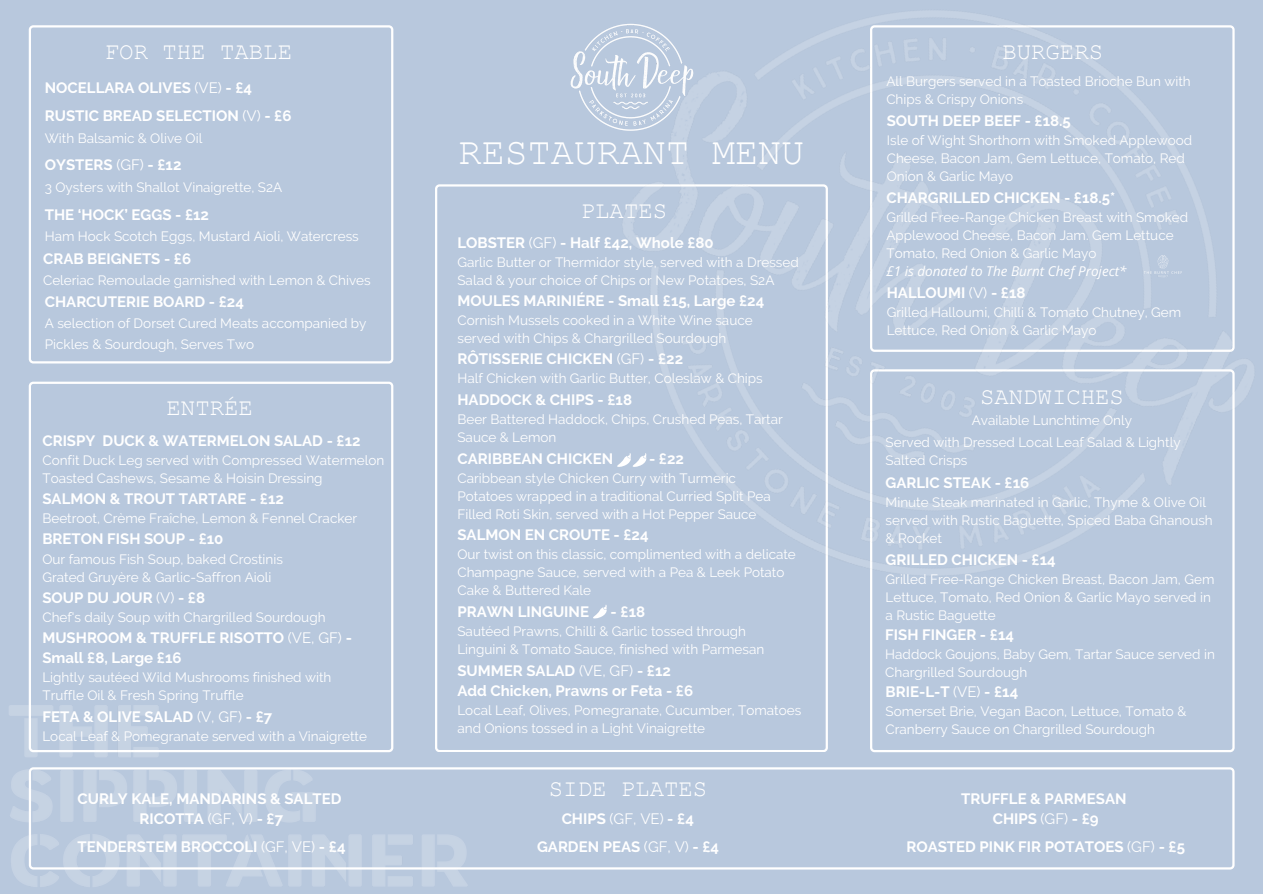
<style>
.page{position:relative;width:1263px;height:894px;background:#fff}
.page>*{position:absolute;margin:0;border:0;box-sizing:border-box;transform-origin:0 0}
.t1{font:38.4px "Courier New";color:#fff}
.t2{font:24px "Courier New";color:#fff}
.t3{font:700 15px/20.2px "Raleway";color:#fff}
.t4{font:13.5px/18px "Raleway";color:#fff}
.s1{font-weight:400}
.s2{font-family:"Open Sans";font-style:italic}
</style>
<div class="page">
<div style="left:0;top:0;width:1263px;height:893px;background:#b8c8dd"></div>
<svg style="left:29px;top:25px;width:364px;height:338px"></svg>
<svg style="left:435px;top:184px;width:42px;height:465px"></svg>
<svg style="left:29px;top:381px;width:364px;height:268px"></svg>
<svg style="left:507px;top:767px;width:727px;height:102px"></svg>
<img style="left:9px;top:649px;width:498px;height:238px">
<img style="left:477px;top:11px;width:777px;height:754px">
<svg style="left:592px;top:604px;width:15px;height:15px"></svg>
<p class="t2" style="left:105px;top:39px;width:189px">FOR THE TABLE</p>
<h4 class="t3" style="left:45px;top:73px;width:248px;line-height:28.2px">NOCELLARA OLIVES <span class="s1">(VE)</span> - £4<br>RUSTIC BREAD SELECTION <span class="s1">(V)</span> - £6</h4>
<p class="t4" style="left:45px;top:129px;width:159px">With Balsamic &amp; Olive Oil</p>
<p class="t3" style="left:45px;top:155px;width:138px">OYSTERS <span class="s1">(GF)</span> - £12</p>
<p class="t4" style="left:45px;top:178px;width:239px">3 Oysters with Shallot Vinaigrette, S2A</p>
<p class="t3" style="left:45px;top:204px;width:166px">THE ‘HOCK’ EGGS - £12</p>
<p class="t4" style="left:45px;top:227px;width:315px">Ham Hock Scotch Eggs, Mustard Aioli, Watercress</p>
<h4 class="t3" style="left:43px;top:248px;width:150px">CRAB BEIGNETS - £6</h4>
<h4 class="t4" style="left:43px;top:271px;width:329px">Celeriac Remoulade garnished with Lemon &amp; Chives</h4>
<h2 class="t3" style="left:45px;top:291px;width:201px">CHARCUTERIE BOARD - £24</h2>
<h4 class="t4" style="left:45px;top:313px;width:323px;line-height:20.2px">A selection of Dorset Cured Meats accompanied by<br>Pickles &amp; Sourdough, Serves Two</h4>
<h4 class="t2" style="left:167px;top:394px;width:88px">ENTRÉE</h4>
<h4 class="t3" style="left:42px;top:430px;width:320px">CRISPY DUCK &amp; WATERMELON SALAD - £12</h4>
<h4 class="t4" style="left:42px;top:451px;width:343px">Confit Duck Leg served with Compressed Watermelon<br>Toasted Cashews, Sesame &amp; Hoisin Dressing</h4>
<h4 class="t3" style="left:42px;top:488px;width:243px">SALMON &amp; TROUT TARTARE - £12</h4>
<h4 class="t4" style="left:42px;top:509px;width:316px">Beetroot, Crème Fraîche, Lemon &amp; Fennel Cracker</h4>
<p class="t3" style="left:42px;top:528px;width:183px">BRETON FISH SOUP - £10</p>
<p class="t4" style="left:42px;top:549px;width:242px">Our famous Fish Soup, baked Crostinis<br>Grated Gruyère &amp; Garlic-Saffron Aioli</p>
<p class="t3" style="left:42px;top:587px;width:164px">SOUP DU JOUR <span class="s1">(V)</span> - £8</p>
<p class="t4" style="left:42px;top:608px;width:285px">Chef's daily Soup with Chargrilled Sourdough</p>
<p class="t3" style="left:42px;top:627px;width:311px">MUSHROOM &amp; TRUFFLE RISOTTO <span class="s1">(VE, GF)</span> -<br>Small £8, Large £16</p>
<p class="t4" style="left:42px;top:668px;width:290px">Lightly sautéed Wild Mushrooms finished with<br>Truffle Oil &amp; Fresh Spring Truffle</p>
<h4 class="t3" style="left:42px;top:705px;width:231px">FETA &amp; OLIVE SALAD <span class="s1">(V, GF)</span> - £7</h4>
<h4 class="t4" style="left:42px;top:726px;width:326px">Local Leaf &amp; Pomegranate served with a Vinaigrette</h4>
<p class="t3" style="left:78px;top:788px;width:265px;text-align:center">CURLY KALE, MANDARINS &amp; SALTED<br>RICOTTA <span class="s1">(GF, V)</span> - £7</p>
<p class="t3" style="left:77px;top:836px;width:270px">TENDERSTEM BROCCOLI <span class="s1">(GF, VE)</span> - £4</p>
<h4 class="t1" style="left:459px;top:132px;width:347px">RESTAURANT MENU</h4>
<h4 class="t2" style="left:581px;top:198px;width:88px">PLATES</h4>
<h4 class="t3" style="left:457px;top:232px;width:258px">LOBSTER <span class="s1">(GF)</span> - Half £42, Whole £80</h4>
<h4 class="t4" style="left:457px;top:253px;width:343px">Garlic Butter or Thermidor style, served with a Dressed<br>Salad &amp; your choice of Chips or New Potatoes, S2A</h4>
<h2 class="t3" style="left:457px;top:290px;width:308px">MOULES MARINIÉRE - Small £15, Large £24</h2>
<h2 class="t4" style="left:457px;top:311px;width:297px">Cornish Mussels cooked in a White Wine sauce served with Chips &amp; Chargrilled Sourdough</h2>
<h3 class="t3" style="left:457px;top:348px;width:227px">RÔTISSERIE CHICKEN <span class="s1">(GF)</span> - £22</h3>
<h3 class="t4" style="left:457px;top:369px;width:307px">Half Chicken with Garlic Butter, Coleslaw &amp; Chips</h3>
<p class="t3" style="left:457px;top:389px;width:176px">HADDOCK &amp; CHIPS - £18</p>
<p class="t4" style="left:457px;top:410px;width:327px">Beer Battered Haddock, Chips, Crushed Peas, Tartar<br>Sauce &amp; Lemon</p>
<p class="t3" style="left:457px;top:448px;width:157px">CARIBBEAN CHICKEN</p>
<p class="t3" style="left:649px;top:448px;width:36px">- £22</p>
<p class="t4" style="left:457px;top:469px;width:315px">Caribbean style Chicken Curry with Turmeric<br>Potatoes wrapped in a traditional Curried Split Pea<br>Filled Roti Skin, served with a Hot Pepper Sauce</p>
<h3 class="t3" style="left:457px;top:524px;width:193px">SALMON EN CROUTE - £24</h3>
<h3 class="t4" style="left:457px;top:545px;width:340px">Our twist on this classic, complimented with a delicate<br>Champagne Sauce, served with a Pea &amp; Leek Potato<br>Cake &amp; Buttered Kale</h3>
<h3 class="t3" style="left:457px;top:601px;width:133px">PRAWN LINGUINE</h3>
<h3 class="t3" style="left:611px;top:601px;width:36px">- £18</h3>
<h3 class="t4" style="left:457px;top:622px;width:308px">Sautéed Prawns, Chilli &amp; Garlic tossed through<br>Linguini &amp; Tomato Sauce, finished with Parmesan</h3>
<p class="t3" style="left:457px;top:660px;width:237px">SUMMER SALAD <span class="s1">(VE, GF)</span> - £12<br>Add Chicken, Prawns or Feta - £6</p>
<p class="t4" style="left:457px;top:701px;width:345px">Local Leaf, Olives, Pomegranate, Cucumber, Tomatoes and Onions tossed in a Light Vinaigrette</p>
<p class="t2" style="left:549px;top:775px;width:160px">SIDE PLATES</p>
<h2 class="t3" style="left:562px;top:808px;width:134px">CHIPS <span class="s1">(GF, VE)</span> - £4</h2>
<h4 class="t3" style="left:537px;top:836px;width:184px">GARDEN PEAS <span class="s1">(GF, V)</span> - £4</h4>
<h2 class="t2" style="left:1002px;top:39px;width:102px">BURGERS</h2>
<h4 class="t4" style="left:886px;top:72px;width:306px">All Burgers served in a Toasted Brioche Bun with<br>Chips &amp; Crispy Onions</h4>
<h4 class="t3" style="left:887px;top:110px;width:186px">SOUTH DEEP BEEF - £18.5</h4>
<h4 class="t4" style="left:887px;top:131px;width:307px">Isle of Wight Shorthorn with Smoked Applewood<br>Cheese, Bacon Jam, Gem Lettuce, Tomato, Red<br>Onion &amp; Garlic Mayo</h4>
<h4 class="t3" style="left:886px;top:187px;width:230px">CHARGRILLED CHICKEN - £18.5*</h4>
<h4 class="t4" style="left:886px;top:208px;width:303px">Grilled Free-Range Chicken Breast with Smoked Applewood Cheese, Bacon Jam. Gem Lettuce Tomato, Red Onion &amp; Garlic Mayo<br><span class="s2">£1 is donated to The Burnt Chef Project*</span></h4>
<h4 class="t3" style="left:887px;top:283px;width:140px">HALLOUMI <span class="s1">(V)</span> - £18</h4>
<h4 class="t4" style="left:887px;top:303px;width:296px">Grilled Halloumi, Chilli &amp; Tomato Chutney, Gem<br>Lettuce, Red Onion &amp; Garlic Mayo</h4>
<h4 class="t2" style="left:980px;top:383px;width:145px">SANDWICHES</h4>
<p class="t4" style="left:886px;top:432px;width:297px">Served with Dressed Local Leaf Salad &amp; Lightly<br>Salted Crisps</p>
<p class="t3" style="left:886px;top:472px;width:145px">GARLIC STEAK - £16</p>
<p class="t4" style="left:886px;top:493px;width:329px">Minute Steak marinated in Garlic, Thyme &amp; Olive Oil served with Rustic Baguette, Spiced Baba Ghanoush &amp; Rocket</p>
<h4 class="t3" style="left:886px;top:549px;width:172px">GRILLED CHICKEN - £14</h4>
<h4 class="t4" style="left:886px;top:570px;width:330px">Grilled Free-Range Chicken Breast, Bacon Jam, Gem<br>Lettuce, Tomato, Red Onion &amp; Garlic Mayo served in a Rustic Baguette</h4>
<h4 class="t3" style="left:885px;top:624px;width:130px">FISH FINGER - £14</h4>
<h4 class="t4" style="left:885px;top:645px;width:331px">Haddock Goujons, Baby Gem, Tartar Sauce served in<br>Chargrilled Sourdough</h4>
<h2 class="t3" style="left:886px;top:681px;width:134px">BRIE-L-T <span class="s1">(VE)</span> - £14</h2>
<h2 class="t4" style="left:886px;top:701px;width:302px">Somerset Brie, Vegan Bacon, Lettuce, Tomato &amp;<br>Cranberry Sauce on Chargrilled Sourdough</h2>
<p class="t4" style="left:972px;top:410px;width:162px">Available Lunchtime Only</p>
<h1 class="t3" style="left:961px;top:788px;width:167px;text-align:center">TRUFFLE &amp; PARMESAN<br>CHIPS <span class="s1">(GF)</span> - £9</h1>
<p class="t3" style="left:906px;top:836px;width:280px">ROASTED PINK FIR POTATOES <span class="s1">(GF)</span> - £5</p>
</div>
